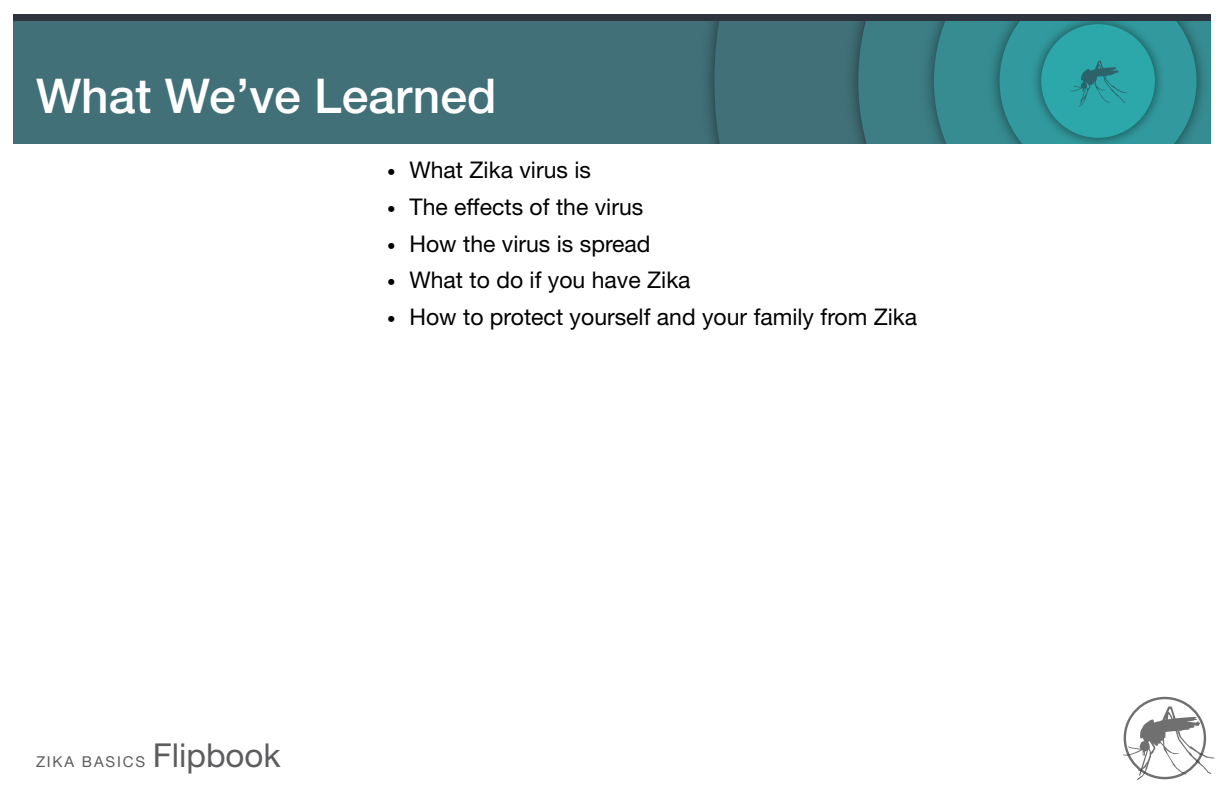
<style>
.page{position:relative;width:1224px;height:792px;background:#fff}
.page>*{position:absolute;margin:0;border:0;box-sizing:border-box;transform-origin:0 0}
.t1{font:500 48px "Helvetica Neue LT Std";color:#fff}
.t2{font:23px "Helvetica Neue LT Std";color:#000}
.t3{font:15px "Helvetica Neue LT Std";letter-spacing:.12em;color:#5d5d60}
.s1{font-weight:300;font-size:17px}
.s2{font-size:33px}
</style>
<div class="page">
<div style="left:13px;top:14px;width:1198px;height:130px;background:#417078"></div>
<svg style="left:714px;top:21px;width:6px;height:123px"></svg>
<div style="left:858px;top:21px;width:57px;height:123px;background:#3d7d84"></div>
<img style="left:915px;top:21px;width:19px;height:123px">
<svg style="left:934px;top:21px;width:277px;height:123px;background:#309498"></svg>
<div style="left:13px;top:14px;width:1198px;height:7px;background:#2d343e"></div>
<svg style="left:1123px;top:706px;width:92px;height:74px"></svg>
<div style="left:1124px;top:697px;width:82px;height:82px;border:2px solid #343333;border-radius:50%"></div>
<p class="t1" style="left:36px;top:68px;width:462px">What We’ve Learned</p>
<p class="t2" style="left:387px;top:157px;width:205px"><span class="s1">•</span> What Zika virus is</p>
<p class="t2" style="left:387px;top:193px;width:258px"><span class="s1">•</span> The effects of the virus</p>
<p class="t2" style="left:387px;top:230px;width:265px"><span class="s1">•</span> How the virus is spread</p>
<p class="t2" style="left:387px;top:266px;width:305px"><span class="s1">•</span> What to do if you have Zika</p>
<p class="t2" style="left:387px;top:303px;width:532px"><span class="s1">•</span> How to protect yourself and your family from Zika</p>
<p class="t3" style="left:36px;top:753px;width:246px">ZIKA BASICS <span class="s2">Flipbook</span></p>
</div>
